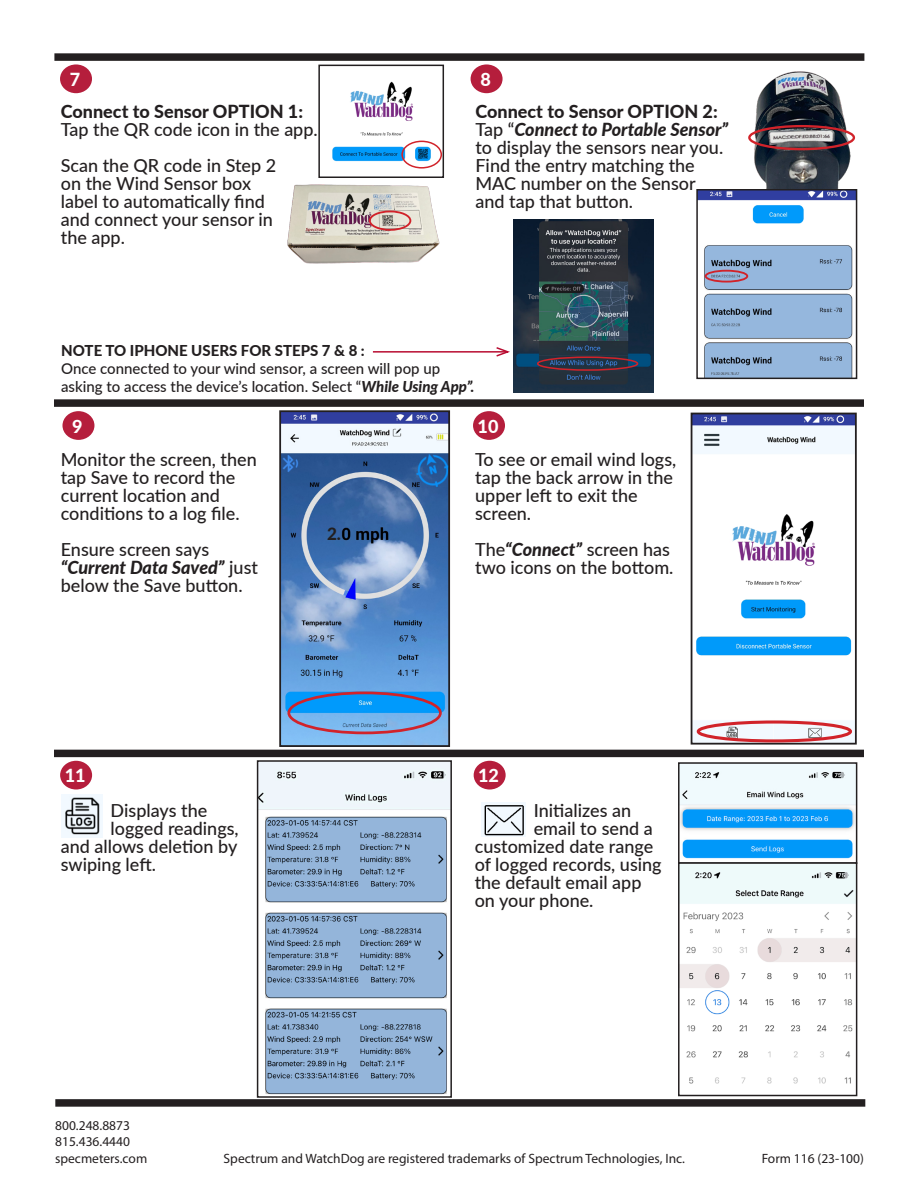
<style>
.page{position:relative;width:918px;height:1188px;background:#fff}
.page>*{position:absolute;margin:0;border:0;box-sizing:border-box;transform-origin:0 0}
.t1{font:500 18px "Lato";color:#231f20}
.t2{font:italic 800 18px "Lato";color:#231f20}
.t3{font:800 18px "Lato";color:#231f20}
.t4{font:800 18px "Lato";color:#fff}
.t5{font:800 16.95px "Lato";color:#231f20}
.t6{font:500 15px "Lato";color:#231f20}
.t7{font:800 15px "Lato";color:#231f20}
.t8{font:13.5px "Myriad Pro";color:#231f20}
.s1{font-weight:500;font-style:normal}
.s2{font-weight:800;font-style:italic}
</style>
<div class="page">
<div style="left:54px;top:399px;width:810px;height:8px;background:#231f20"></div>
<div style="left:54px;top:53px;width:810px;height:8px;background:#231f20"></div>
<div style="left:54px;top:750px;width:810px;height:7px;background:#231f20"></div>
<div style="left:474px;top:761px;width:32px;height:29px;background:#b51e3c;border-radius:50%"></div>
<div style="left:60px;top:761px;width:32px;height:29px;background:#b51e3c;border-radius:50%"></div>
<img style="left:694px;top:416px;width:160px;height:326px">
<div style="left:691px;top:413px;width:166px;height:332px;border:2px solid #231f20"></div>
<div style="left:697px;top:720px;width:155px;height:22px;border:3px solid #d1232a;border-radius:50%"></div>
<div style="left:473px;top:411px;width:32px;height:29px;background:#b51e3c;border-radius:50%"></div>
<div style="left:62px;top:411px;width:32px;height:29px;background:#b51e3c;border-radius:50%"></div>
<img style="left:282px;top:413px;width:165px;height:331px">
<div style="left:279px;top:410px;width:171px;height:337px;border:2px solid #231f20"></div>
<div style="left:287px;top:692px;width:155px;height:42px;border:3px solid #d1232a;border-radius:50%"></div>
<img style="left:260px;top:763px;width:189px;height:332px">
<div style="left:257px;top:760px;width:195px;height:338px;border:2px solid #231f20"></div>
<div style="left:471px;top:64px;width:32px;height:29px;background:#b51e3c;border-radius:50%"></div>
<div style="left:60px;top:64px;width:32px;height:29px;background:#b51e3c;border-radius:50%"></div>
<img style="left:332px;top:81px;width:109px;height:85px">
<div style="left:318px;top:65px;width:126px;height:113px;border:2px solid #231f20"></div>
<div style="left:401px;top:141px;width:41px;height:28px;border:2px solid #d1232a;border-radius:50%"></div>
<img style="left:287px;top:184px;width:153px;height:80px">
<div style="left:369px;top:211px;width:42px;height:20px;border:2px solid #d1232a;border-radius:50%"></div>
<img style="left:513px;top:219px;width:140px;height:173px">
<div style="left:537px;top:356px;width:101px;height:15px;border:2px solid #d1232a;border-radius:50%"></div>
<div style="left:55px;top:1099px;width:810px;height:8px;background:#231f20"></div>
<img style="left:754px;top:71px;width:99px;height:118px">
<div style="left:748px;top:125px;width:107px;height:25px;border:2px solid #d1232a;border-radius:50%"></div>
<hr style="left:373px;top:351px;width:135px;height:2px;background:#b80b30">
<svg style="left:495px;top:347px;width:15px;height:10px"></svg>
<img style="left:62px;top:794px;width:41px;height:43px">
<img style="left:482px;top:802px;width:44px;height:35px">
<img style="left:699px;top:192px;width:155px;height:184px">
<div style="left:696px;top:189px;width:161px;height:190px;border:2px solid #231f20"></div>
<div style="left:705px;top:270px;width:43px;height:13px;border:2px solid #d1232a;border-radius:50%"></div>
<img style="left:681px;top:765px;width:173px;height:319px">
<div style="left:678px;top:762px;width:179px;height:102px;border:2px solid #231f20"></div>
<div style="left:678px;top:862px;width:179px;height:234px;border:2px solid #231f20"></div>
<p class="t4" style="left:70px;top:66px;width:12px">7</p>
<p class="t4" style="left:480px;top:66px;width:12px">8</p>
<p class="t3" style="left:61px;top:98px;width:244px">Connect to Sensor OPTION 1:</p>
<p class="t1" style="left:61px;top:116px;width:258px">Tap the QR code icon in the app.</p>
<p class="t1" style="left:61px;top:152px;width:217px">Scan the QR code in Step 2</p>
<p class="t1" style="left:61px;top:170px;width:192px">on the Wind Sensor box</p>
<p class="t1" style="left:61px;top:188px;width:205px">label to automatically find</p>
<p class="t1" style="left:61px;top:206px;width:214px">and connect your sensor in</p>
<p class="t1" style="left:61px;top:224px;width:66px">the app.</p>
<p class="t3" style="left:475px;top:98px;width:244px">Connect to Sensor OPTION 2:</p>
<p class="t2" style="left:475px;top:116px;width:254px"><span class="s1">Tap “</span>Connect to Portable Sensor”</p>
<p class="t1" style="left:475px;top:134px;width:249px">to display the sensors near you.</p>
<p class="t1" style="left:475px;top:152px;width:221px">Find the entry matching the</p>
<p class="t1" style="left:475px;top:170px;width:222px">MAC number on the Sensor</p>
<p class="t1" style="left:475px;top:188px;width:159px">and tap that button.</p>
<p class="t7" style="left:61px;top:340px;width:305px">NOTE TO IPHONE USERS FOR STEPS 7 &amp; 8 :</p>
<p class="t6" style="left:61px;top:358px;width:381px">Once connected to your wind sensor, a screen will pop up</p>
<p class="t6" style="left:61px;top:376px;width:415px">asking to access the device’s location. Select “<span class="s2">While Using App”.</span></p>
<p class="t4" style="left:72px;top:413px;width:12px">9</p>
<p class="t4" style="left:478px;top:413px;width:22px">10</p>
<p class="t1" style="left:61px;top:447px;width:197px">Monitor the screen, then</p>
<p class="t1" style="left:61px;top:465px;width:176px">tap Save to record the</p>
<p class="t1" style="left:61px;top:483px;width:161px">current location and</p>
<p class="t1" style="left:61px;top:501px;width:180px">conditions to a log file.</p>
<p class="t1" style="left:61px;top:537px;width:150px">Ensure screen says</p>
<p class="t2" style="left:61px;top:554px;width:199px">“Current Data Saved” <span class="s1">just</span></p>
<p class="t1" style="left:61px;top:573px;width:183px">below the Save button.</p>
<p class="t5" style="left:327px;top:521px;width:15px">2.</p>
<p class="t1" style="left:475px;top:447px;width:203px">To see or email wind logs,</p>
<p class="t1" style="left:475px;top:465px;width:199px">tap the back arrow in the</p>
<p class="t1" style="left:475px;top:483px;width:164px">upper left to exit the</p>
<p class="t1" style="left:475px;top:501px;width:58px">screen.</p>
<p class="t1" style="left:475px;top:537px;width:196px">The<span class="s2">“Connect”</span> screen has</p>
<p class="t1" style="left:475px;top:555px;width:200px">two icons on the bottom.</p>
<p class="t4" style="left:65px;top:762px;width:22px">11</p>
<p class="t4" style="left:478px;top:762px;width:22px">12</p>
<p class="t1" style="left:111px;top:797px;width:98px">Displays the</p>
<p class="t1" style="left:111px;top:815px;width:130px">logged readings,</p>
<p class="t1" style="left:61px;top:833px;width:178px">and allows deletion by</p>
<p class="t1" style="left:61px;top:851px;width:97px">swiping left.</p>
<p class="t1" style="left:534px;top:797px;width:99px">Initializes an</p>
<p class="t1" style="left:534px;top:815px;width:121px">email to send a</p>
<p class="t1" style="left:475px;top:833px;width:180px">customized date range</p>
<p class="t1" style="left:475px;top:851px;width:188px">of logged records, using</p>
<p class="t1" style="left:475px;top:869px;width:168px">the default email app</p>
<p class="t1" style="left:475px;top:887px;width:120px">on your phone.</p>
<p class="t8" style="left:55px;top:1117px;width:76px">800.248.8873</p>
<p class="t8" style="left:55px;top:1133px;width:76px">815.436.4440</p>
<p class="t8" style="left:55px;top:1150px;width:94px">specmeters.com</p>
<p class="t8" style="left:224px;top:1150px;width:463px">Spectrum and WatchDog are registered trademarks of Spectrum Technologies, Inc.</p>
<p class="t8" style="left:762px;top:1150px;width:104px">Form 116 (23-100)</p>
</div>
